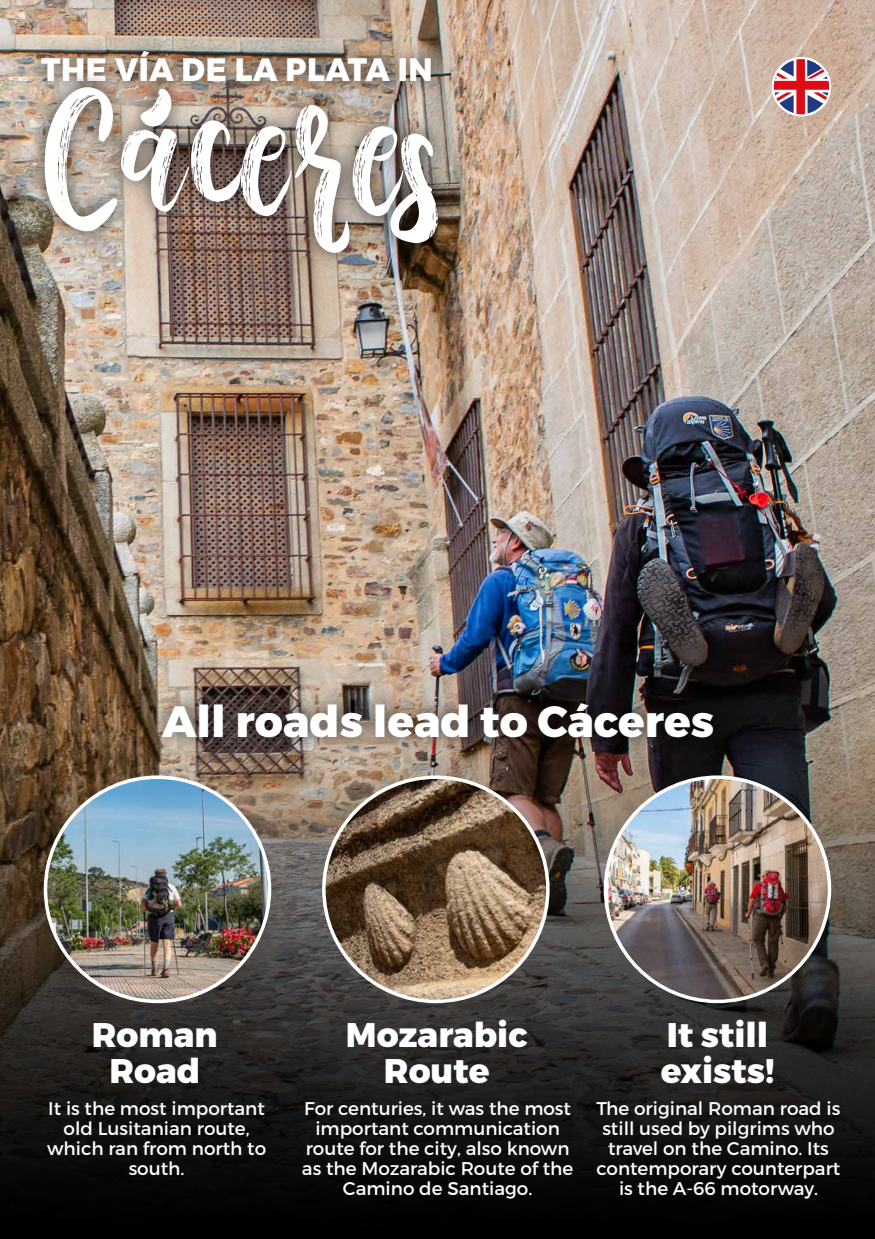
<style>
.page{position:relative;width:875px;height:1239px;background:#fff}
.page>*{position:absolute;margin:0;border:0;box-sizing:border-box;transform-origin:0 0}
.t1{font:139.04px "Austhina Brush Calligraphy Scratch";color:#fff;scale:.96 1}
.t2{font:800 43.75px "Montserrat";color:#fff}
.t3{font:800 34.12px/36.8px "Montserrat";color:#fff;text-align:center}
.t4{font:800 32.38px "Montserrat";letter-spacing:.02em;color:#fff;scale:.95 1}
.t5{font:18.38px/20.1px "Montserrat";color:#fff;text-align:center}
</style>
<div class="page">
<img style="left:0;top:0;width:875px;height:730px">
<svg style="left:0;top:730px;width:875px;height:508px;background:#2e2a26"></svg>
<img style="left:15px;top:24px;width:445px;height:93px">
<img style="left:136px;top:672px;width:604px;height:104px">
<img style="left:17px;top:54px;width:452px;height:254px">
<img style="left:324px;top:777px;width:224px;height:224px;border-radius:112px">
<img style="left:46px;top:777px;width:224px;height:224px;border-radius:112px">
<img style="left:606px;top:777px;width:224px;height:224px;border-radius:112px">
<svg style="left:772px;top:57px;width:59px;height:59px"></svg>
<svg style="left:774px;top:59px;width:55px;height:55px"></svg>
<h3 class="t4" style="left:41px;top:49px;width:414px">THE VÍA DE LA PLATA IN</h3>
<h1 class="t1" style="left:43px;top:93px;width:417px">CÁCERES</h1>
<h2 class="t2" style="left:162px;top:693px;width:553px">All roads lead to Cáceres</h2>
<h3 class="t3" style="left:92px;top:1016px;width:127px">Roman<br>Road</h3>
<h3 class="t3" style="left:346px;top:1016px;width:183px">Mozarabic<br>Route</h3>
<h3 class="t3" style="left:661px;top:1016px;width:115px;text-align:left">It still exists!</h3>
<p class="t5" style="left:47px;top:1097px;width:221px">It is the most important old Lusitanian route, which ran from north to south.</p>
<p class="t5" style="left:302px;top:1097px;width:273px">For centuries, it was the most important communication route for the city, also known as the Mozarabic Route of the<br>Camino de Santiago.</p>
<p class="t5" style="left:597px;top:1097px;width:245px">The original Roman road is still used by pilgrims who travel on the Camino. Its contemporary counterpart is the A-66 motorway.</p>
</div>
